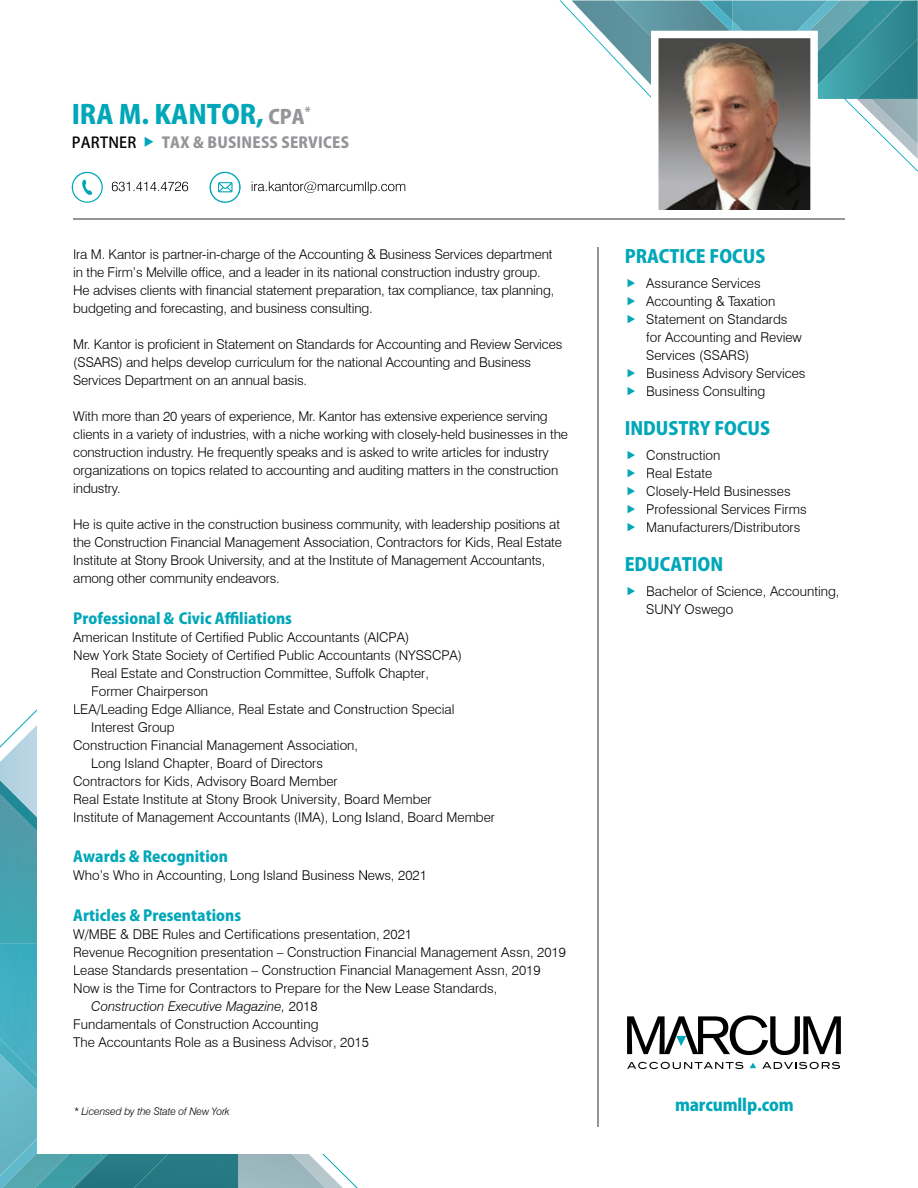
<style>
.page{position:relative;width:918px;height:1188px;background:#fff}
.page>*{position:absolute;margin:0;border:0;box-sizing:border-box;transform-origin:0 0}
.t1{font:800 25.95px "Koz Go Pro";color:#00a7b8}
.t2{font:800 18px "Koz Go Pro";color:#00a7b8}
.t3{font:800 16.5px "Koz Go Pro";letter-spacing:-.01em;color:#00a7b8}
.t4{font:800 15px "Koz Go Pro";color:#00a7b8}
.t5{font:800 15px "Koz Go Pro";letter-spacing:.015em;color:#939598}
.t6{font:300 13.5px/18px "Swiss 721 BT";color:#000}
.t7{font:italic 300 13.5px "Swiss 721 BT";color:#000}
.t8{font:italic 300 10.5px "Swiss 721 BT";letter-spacing:-.01em;color:#000}
.s1{font-size:19.5px;color:#939598}
.s2{font-weight:500;color:#000}
.s3{color:#00a7b8}
.s4{font-style:normal}
</style>
<div class="page">
<svg style="left:22px;top:709px;width:15px;height:15px"></svg>
<svg style="left:325px;top:1155px;width:33px;height:33px"></svg>
<div style="left:169px;top:1154px;width:69px;height:34px;background:#257a83"></div>
<img style="left:240px;top:1154px;width:85px;height:34px">
<img style="left:239px;top:1100px;width:1px;height:88px">
<img style="left:238px;top:1100px;width:1px;height:88px">
<img style="left:38px;top:1154px;width:34px;height:34px">
<div style="left:0;top:1091px;width:37px;height:47px;background:#67b6c6"></div>
<img style="left:0;top:1138px;width:38px;height:50px">
<img style="left:0;top:724px;width:37px;height:56px">
<svg style="left:72px;top:1154px;width:97px;height:34px"></svg>
<img style="left:0;top:832px;width:37px;height:207px">
<img style="left:0;top:1039px;width:37px;height:52px">
<img style="left:0;top:780px;width:37px;height:52px">
<div style="left:38px;top:651px;width:328px;height:502px;background:#fff"></div>
<hr style="left:73px;top:219px;width:772px;height:1px;background:#939598">
<svg style="left:627px;top:1062px;width:116px;height:7px"></svg>
<svg style="left:762px;top:1062px;width:78px;height:7px"></svg>
<svg style="left:627px;top:1015px;width:214px;height:40px"></svg>
<svg style="left:750px;top:1063px;width:6px;height:5px"></svg>
<hr style="left:598px;top:247px;width:1px;height:879px;background:#939598">
<svg style="left:560px;top:0;width:358px;height:210px"></svg>
<svg style="left:72px;top:172px;width:31px;height:31px"></svg>
<svg style="left:112px;top:172px;width:294px;height:31px"></svg>
<h1 class="t1" style="left:72px;top:97px;width:240px">IRA M. KANTOR, <span class="s1">CPA</span><sup>*</sup></h1>
<p class="t5" style="left:72px;top:132px;width:279px"><span class="s2">PARTNER</span> <span class="s3">◆</span> TAX &amp; BUSINESS SERVICES</p>
<p class="t6" style="left:73px;top:245px;width:483px">Ira M. Kantor is partner-in-charge of the Accounting &amp; Business Services department in the Firm’s Melville office, and a leader in its national construction industry group.<br>He advises clients with financial statement preparation, tax compliance, tax planning, budgeting and forecasting, and business consulting.</p>
<p class="t6" style="left:73px;top:335px;width:491px">Mr. Kantor is proficient in Statement on Standards for Accounting and Review Services (SSARS) and helps develop curriculum for the national Accounting and Business<br>Services Department on an annual basis.</p>
<p class="t6" style="left:73px;top:407px;width:496px">With more than 20 years of experience, Mr. Kantor has extensive experience serving clients in a variety of industries, with a niche working with closely-held businesses in the construction industry. He frequently speaks and is asked to write articles for industry organizations on topics related to accounting and auditing matters in the construction industry.</p>
<p class="t6" style="left:73px;top:515px;width:490px">He is quite active in the construction business community, with leadership positions at the Construction Financial Management Association, Contractors for Kids, Real Estate Institute at Stony Brook University, and at the Institute of Management Accountants, among other community endeavors.</p>
<p class="t4" style="left:73px;top:608px;width:220px">Professional &amp; Civic Affiliations</p>
<p class="t6" style="left:73px;top:628px;width:338px">American Institute of Certified Public Accountants (AICPA)</p>
<p class="t6" style="left:73px;top:646px;width:391px">New York State Society of Certified Public Accountants (NYSSCPA)</p>
<p class="t6" style="left:91px;top:664px;width:339px">Real Estate and Construction Committee, Suffolk Chapter,</p>
<p class="t6" style="left:91px;top:682px;width:118px">Former Chairperson</p>
<p class="t6" style="left:73px;top:700px;width:383px">LEA/Leading Edge Alliance, Real Estate and Construction Special</p>
<p class="t6" style="left:91px;top:718px;width:85px">Interest Group</p>
<p class="t6" style="left:73px;top:736px;width:286px">Construction Financial Management Association,</p>
<p class="t6" style="left:91px;top:754px;width:233px">Long Island Chapter, Board of Directors</p>
<p class="t6" style="left:73px;top:772px;width:266px">Contractors for Kids, Advisory Board Member</p>
<p class="t6" style="left:73px;top:790px;width:360px">Real Estate Institute at Stony Brook University, Board Member</p>
<p class="t6" style="left:73px;top:808px;width:423px">Institute of Management Accountants (IMA), Long Island, Board Member</p>
<p class="t4" style="left:73px;top:847px;width:156px">Awards &amp; Recognition</p>
<p class="t6" style="left:73px;top:866px;width:355px">Who’s Who in Accounting, Long Island Business News, 2021</p>
<p class="t4" style="left:73px;top:905px;width:169px">Articles &amp; Presentations</p>
<p class="t6" style="left:73px;top:925px;width:340px">W/MBE &amp; DBE Rules and Certifications presentation, 2021</p>
<p class="t6" style="left:73px;top:943px;width:494px">Revenue Recognition presentation – Construction Financial Management Assn, 2019</p>
<p class="t6" style="left:73px;top:961px;width:469px">Lease Standards presentation – Construction Financial Management Assn, 2019</p>
<p class="t6" style="left:73px;top:979px;width:426px">Now is the Time for Contractors to Prepare for the New Lease Standards,</p>
<p class="t7" style="left:91px;top:998px;width:228px">Construction Executive Magazine, <span class="s4">2018</span></p>
<p class="t6" style="left:73px;top:1015px;width:247px">Fundamentals of Construction Accounting</p>
<p class="t6" style="left:73px;top:1033px;width:297px">The Accountants Role as a Business Advisor, 2015</p>
<h2 class="t2" style="left:625px;top:245px;width:142px">PRACTICE FOCUS</h2>
<p class="t6" style="left:646px;top:274px;width:161px">Assurance Services<br>Accounting &amp; Taxation<br>Statement on Standards for Accounting and Review<br>Services (SSARS)<br>Business Advisory Services<br>Business Consulting</p>
<h2 class="t2" style="left:625px;top:417px;width:147px">INDUSTRY FOCUS</h2>
<p class="t6" style="left:646px;top:446px;width:162px">Construction<br>Real Estate<br>Closely-Held Businesses<br>Professional Services Firms<br>Manufacturers/Distributors</p>
<h2 class="t2" style="left:625px;top:553px;width:100px">EDUCATION</h2>
<p class="t6" style="left:646px;top:582px;width:195px">Bachelor of Science, Accounting,<br>SUNY Oswego</p>
<p class="t8" style="left:74px;top:1105px;width:158px">* Licensed by the State of New York</p>
<p class="t3" style="left:675px;top:1094px;width:120px">marcumllp.com</p>
</div>
